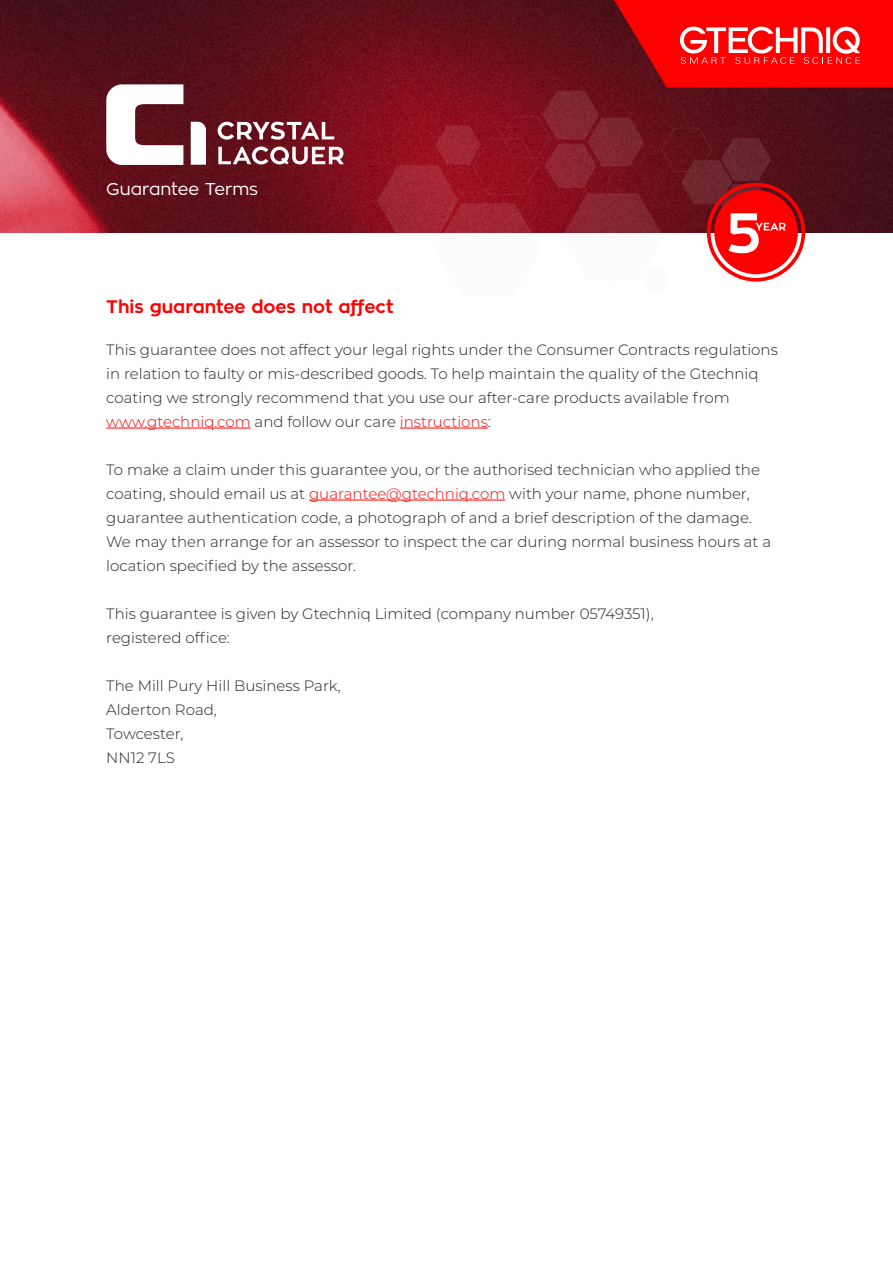
<style>
.page{position:relative;width:893px;height:1263px;background:#fff}
.page>*{position:absolute;margin:0;border:0;box-sizing:border-box;transform-origin:0 0}
.t1{font:700 18px "Zona Pro";color:#fe0000}
.t2{font:16.95px "Zona Pro";color:#fff}
.t3{font:300 15px/24px "Montserrat";color:#231f20}
.t4{font:300 15px "Montserrat";color:#fe0000}
.s1{color:#231f20}
.s2{color:#fe0000}
</style>
<div class="page">
<img style="left:0;top:0;width:377px;height:232px">
<svg style="left:218px;top:122px;width:116px;height:18px"></svg>
<svg style="left:218px;top:147px;width:126px;height:18px"></svg>
<svg style="left:191px;top:122px;width:15px;height:43px"></svg>
<svg style="left:106px;top:84px;width:77px;height:81px"></svg>
<hr style="left:106px;top:428px;width:145px;height:1px;background:#fe0000">
<hr style="left:400px;top:428px;width:88px;height:1px;background:#fe0000">
<hr style="left:309px;top:500px;width:196px;height:1px;background:#fe0000">
<svg style="left:377px;top:0;width:516px;height:282px"></svg>
<p class="t2" style="left:106px;top:178px;width:154px">Guarantee Terms</p>
<p class="t1" style="left:106px;top:294px;width:289px">This guarantee does not affect</p>
<p class="t3" style="left:106px;top:337px;width:673px">This guarantee does not affect your legal rights under the Consumer Contracts regulations in relation to faulty or mis-described goods. To help maintain the quality of the Gtechniq coating we strongly recommend that you use our after-care products available from</p>
<p class="t4" style="left:106px;top:411px;width:386px">www.gtechniq.com <span class="s1">and follow our care</span> instructions<span class="s1">:</span></p>
<p class="t3" style="left:106px;top:457px;width:655px">To make a claim under this guarantee you, or the authorised technician who applied the coating, should email us at <span class="s2">guarantee@gtechniq.com</span> with your name, phone number, guarantee authentication code, a photograph of and a brief description of the damage.</p>
<p class="t3" style="left:106px;top:529px;width:666px">We may then arrange for an assessor to inspect the car during normal business hours at a</p>
<p class="t3" style="left:106px;top:553px;width:251px">location specified by the assessor.</p>
<p class="t3" style="left:106px;top:601px;width:549px">This guarantee is given by Gtechniq Limited (company number 05749351),</p>
<p class="t3" style="left:106px;top:625px;width:125px">registered office:</p>
<p class="t3" style="left:106px;top:673px;width:236px">The Mill Pury Hill Business Park,</p>
<p class="t3" style="left:106px;top:697px;width:112px">Alderton Road,</p>
<p class="t3" style="left:106px;top:721px;width:79px">Towcester,</p>
<p class="t3" style="left:106px;top:745px;width:70px">NN12 7LS</p>
</div>
